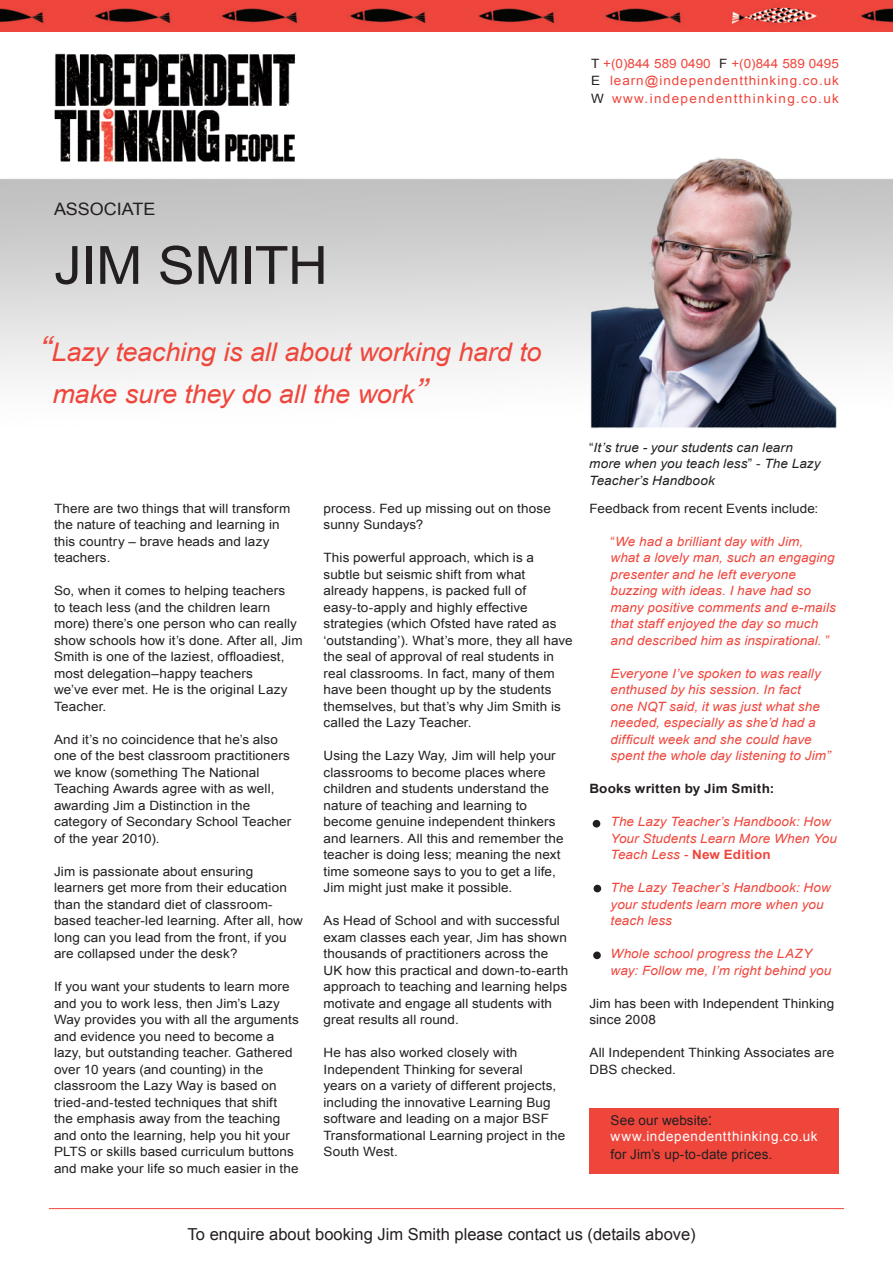
<style>
.page{position:relative;width:893px;height:1263px;background:#fff}
.page>*{position:absolute;margin:0;border:0;box-sizing:border-box;transform-origin:0 0}
.t1{font:52.8px "Arial";letter-spacing:-.01em;color:#231f20;scale:1.05 1}
.t2{font:italic 25.65px/42px "Arial";letter-spacing:-.01em;color:#ef463c;scale:1.05 1}
.t3{font:17.1px "Arial";letter-spacing:-.005em;color:#231f20;scale:1.05 1}
.t4{font:16.5px "Arial";color:#231f20}
.t5{font:13.5px "Arial";letter-spacing:.005em;color:#231f20}
.t6{font:13.5px "Arial";letter-spacing:.045em;color:#fff}
.t7{font:12.9px/16.5px "Arial";letter-spacing:.01em;color:#231f20;scale:1.05 1}
.t8{font:italic 12.9px/16.5px "Arial";letter-spacing:.005em;color:#ef463c;scale:1.05 1}
.t9{font:12.9px/17.2px "Arial";letter-spacing:.1em;color:#ef463c;text-align:justify;scale:1.05 1}
.t10{font:italic 12.9px/16.5px "Arial";letter-spacing:.005em;color:#231f20;scale:1.05 1}
.t11{font:700 12.9px "Arial";letter-spacing:.015em;color:#231f20;scale:1.05 1}
.s1{color:#231f20}
.s2{font-size:34.2px}
.s3{font-style:italic}
.s4{font-style:normal}
.s5{font-weight:700;font-style:normal}
.s6{font-size:16.5px}
.s7{color:#fff}
</style>
<div class="page">
<img style="left:0;top:157px;width:893px;height:272px">
<img style="left:0;top:0;width:893px;height:32px">
<img style="left:49px;top:53px;width:251px;height:113px">
<hr style="left:49px;top:1208px;width:795px;height:1px;background:#ef463c">
<div style="left:589px;top:1108px;width:250px;height:66px;background:#ef463c"></div>
<div style="left:594px;top:885px;width:7px;height:7px;background:#231f20;border-radius:50%"></div>
<div style="left:593px;top:951px;width:8px;height:8px;background:#231f20;border-radius:50%"></div>
<div style="left:593px;top:820px;width:7px;height:7px;background:#231f20;border-radius:50%"></div>
<p class="t9" style="left:591px;top:55px;width:238px"><span class="s1">T</span> +(0)844 589 0490 <span class="s1">F</span> +(0)844 589 0495<br><span class="s1">E</span> learn@independentthinking.co.uk <span class="s1">W</span> www.independentthinking.co.uk</p>
<p class="t3" style="left:54px;top:198px;width:98px">ASSOCIATE</p>
<p class="t1" style="left:54px;top:231px;width:262px">JIM SMITH</p>
<p class="t2" style="left:52px;top:331px;width:467px;text-indent:-13px"><span class="s2">“</span>Lazy teaching is all about working hard to make sure they do all the work<span class="s2">”</span></p>
<p class="t7" style="left:54px;top:500px;width:227px">There are two things that will transform the nature of teaching and learning in this country – brave heads and lazy teachers.</p>
<p class="t7" style="left:54px;top:582px;width:238px">So, when it comes to helping teachers<br>to teach less (and the children learn more) there’s one person who can really show schools how it’s done. After all, Jim Smith is one of the laziest, offloadiest, most delegation–happy teachers<br>we’ve ever met. He is the original Lazy Teacher.</p>
<p class="t7" style="left:54px;top:731px;width:227px">And it’s no coincidence that he’s also one of the best classroom practitioners we know (something The National Teaching Awards agree with as well, awarding Jim a Distinction in the category of Secondary School Teacher of the year 2010).</p>
<p class="t7" style="left:54px;top:863px;width:239px">Jim is passionate about ensuring learners get more from their education than the standard diet of classroom&shy;based teacher-led learning. After all, how long can you lead from the front, if you are collapsed under the desk?</p>
<p class="t7" style="left:54px;top:978px;width:235px">If you want your students to learn more and you to work less, then Jim’s Lazy Way provides you with all the arguments and evidence you need to become a lazy, but outstanding teacher. Gathered over 10 years (and counting) in the classroom the Lazy Way is based on tried-and-tested techniques that shift the emphasis away from the teaching and onto the learning, help you hit your PLTS or skills based curriculum buttons and make your life so much easier in the</p>
<p class="t7" style="left:324px;top:500px;width:218px">process. Fed up missing out on those sunny Sundays?</p>
<p class="t7" style="left:324px;top:549px;width:239px">This powerful approach, which is a subtle but seismic shift from what already happens, is packed full of easy-to-apply and highly effective strategies (which Ofsted have rated as ‘outstanding’). What’s more, they all have the seal of approval of real students in real classrooms. In fact, many of them have been thought up by the students themselves, but that’s why Jim Smith is called the Lazy Teacher.</p>
<p class="t7" style="left:324px;top:747px;width:230px">Using the Lazy Way<span class="s3">,</span> Jim will help your classrooms to become places where children and students understand the nature of teaching and learning to become genuine independent thinkers and learners. All this and remember the teacher is doing less; meaning the next time someone says to you to get a life, Jim might just make it possible.</p>
<p class="t7" style="left:324px;top:912px;width:235px">As Head of School and with successful exam classes each year, Jim has shown thousands of practitioners across the UK how this practical and down-to-earth approach to teaching and learning helps motivate and engage all students with great results all round.</p>
<p class="t7" style="left:324px;top:1044px;width:232px">He has also worked closely with Independent Thinking for several<br>years on a variety of different projects, including the innovative Learning Bug software and leading on a major BSF Transformational Learning project in the South West.</p>
<p class="t10" style="left:589px;top:439px;width:222px"><span class="s4">“</span>It’s true - your students can learn more when you teach less<span class="s4">” -</span> The Lazy<br>Teacher’s Handbook</p>
<p class="t7" style="left:589px;top:500px;width:220px">Feedback from recent Events include:</p>
<p class="t8" style="left:611px;top:533px;width:216px"><span class="s4">“</span>We had a brilliant day with Jim,<br>what a lovely man, such an engaging presenter and he left everyone buzzing with ideas. I have had so many positive comments and e-mails that staff enjoyed the day so much and described him as inspirational. <span class="s4">”</span></p>
<p class="t8" style="left:611px;top:665px;width:211px">Everyone I’ve spoken to was really enthused by his session. In fact<br>one NQT said, it was just what she needed, especially as she’d had a difficult week and she could have spent the whole day listening to Jim”</p>
<p class="t11" style="left:589px;top:780px;width:178px">Books written by Jim Smith:</p>
<p class="t8" style="left:611px;top:814px;width:217px">The Lazy Teacher’s Handbook: How<br>Your Students Learn More When You<br>Teach Less - <span class="s5">New Edition</span></p>
<p class="t8" style="left:611px;top:880px;width:211px">The Lazy Teacher’s Handbook: How your students learn more when you teach less</p>
<p class="t8" style="left:611px;top:946px;width:212px">Whole school progress the LAZY way: Follow me, I’m right behind you</p>
<p class="t7" style="left:589px;top:995px;width:235px">Jim has been with Independent Thinking since 2008</p>
<p class="t7" style="left:589px;top:1044px;width:235px">All Independent Thinking Associates are<br>DBS checked.</p>
<p class="t5" style="left:611px;top:1111px;width:103px">See our website<span class="s6">:</span></p>
<p class="t6" style="left:611px;top:1128px;width:209px">www.independentthinking.co.uk</p>
<p class="t5" style="left:611px;top:1146px;width:163px">for Jim’s up-to-date prices.</p>
<p class="t4" style="left:188px;top:1223px;width:523px">To enquire about booking Jim Smith please contact us (details above)<span class="s7">e:</span></p>
</div>
